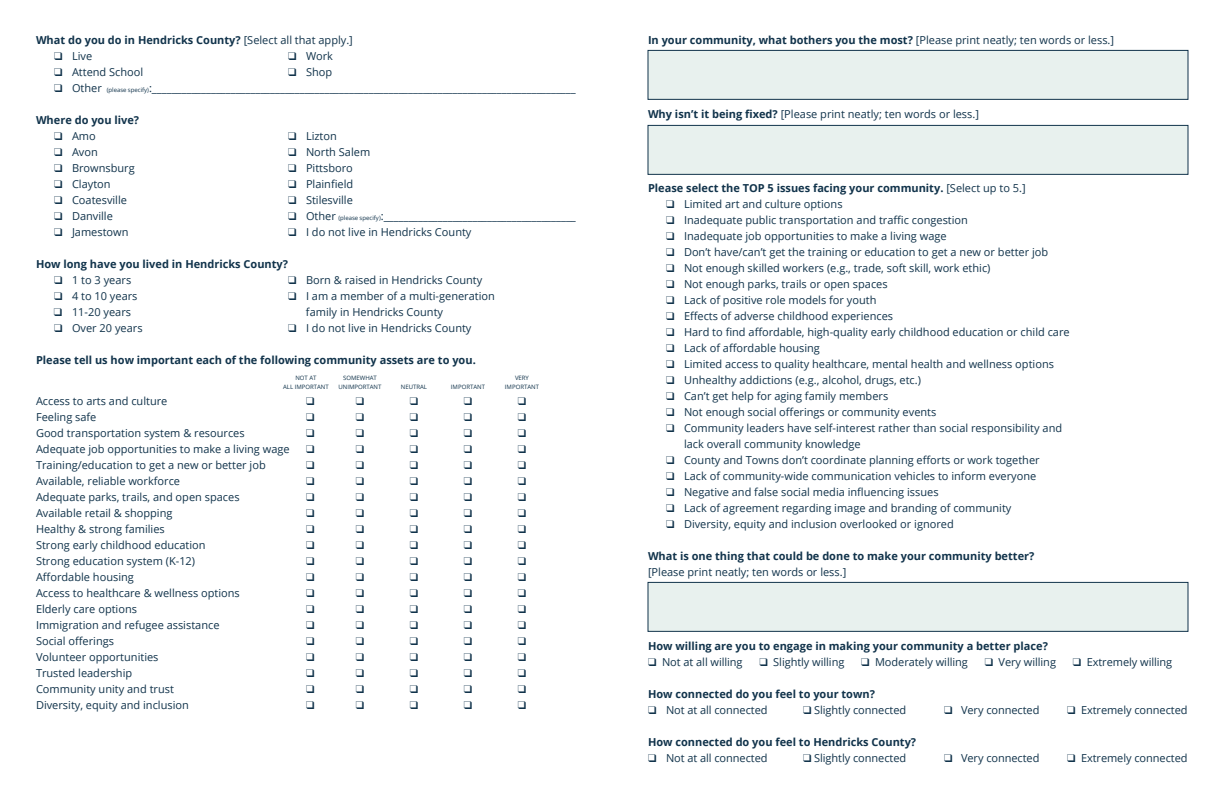
<style>
.page{position:relative;width:1224px;height:792px;background:#fff}
.page>*{position:absolute;margin:0;border:0;box-sizing:border-box;transform-origin:0 0}
.t1{font:11px "Open Sans";color:#11334b}
.t2{font:700 11px "Open Sans";color:#11334b}
.t3{font:6px "Open Sans";color:#11334b}
.s1{font-weight:400}
.s2{font-size:6px}
.s3{font-weight:700}
</style>
<div class="page">
<div style="left:648px;top:50px;width:540px;height:50px;background:#e8f1ee;border:1px solid #11334b"></div>
<div style="left:648px;top:125px;width:540px;height:50px;background:#e8f1ee;border:1px solid #11334b"></div>
<div style="left:648px;top:582px;width:540px;height:50px;background:#e8f1ee;border:1px solid #11334b"></div>
<p class="t2" style="left:36px;top:33px;width:318px">What do you do in Hendricks County? <span class="s1">[Select all that apply.]</span></p>
<p class="t1" style="left:54px;top:49px;width:40px">❑ Live</p>
<p class="t1" style="left:288px;top:49px;width:47px">❑ Work</p>
<p class="t1" style="left:54px;top:65px;width:91px">❑ Attend School</p>
<p class="t1" style="left:288px;top:65px;width:46px">❑ Shop</p>
<p class="t1" style="left:54px;top:81px;width:523px">❑ Other <span class="s2">(please specify)</span>:______________________________________________________________________________________</p>
<p class="t2" style="left:36px;top:113px;width:105px">Where do you live?</p>
<p class="t1" style="left:54px;top:129px;width:43px">❑ Amo</p>
<p class="t1" style="left:288px;top:129px;width:50px">❑ Lizton</p>
<p class="t1" style="left:54px;top:145px;width:45px">❑ Avon</p>
<p class="t1" style="left:288px;top:145px;width:84px">❑ North Salem</p>
<p class="t1" style="left:54px;top:161px;width:82px">❑ Brownsburg</p>
<p class="t1" style="left:288px;top:161px;width:66px">❑ Pittsboro</p>
<p class="t1" style="left:54px;top:177px;width:58px">❑ Clayton</p>
<p class="t1" style="left:288px;top:177px;width:67px">❑ Plainfield</p>
<p class="t1" style="left:54px;top:193px;width:75px">❑ Coatesville</p>
<p class="t1" style="left:288px;top:193px;width:66px">❑ Stilesville</p>
<p class="t1" style="left:54px;top:209px;width:60px">❑ Danville</p>
<p class="t1" style="left:288px;top:209px;width:289px">❑ Other <span class="s2">(please specify)</span>:_______________________________________</p>
<p class="t1" style="left:54px;top:225px;width:76px">❑ Jamestown</p>
<p class="t1" style="left:288px;top:225px;width:185px">❑ I do not live in Hendricks County</p>
<p class="t2" style="left:36px;top:257px;width:254px">How long have you lived in Hendricks County?</p>
<p class="t1" style="left:54px;top:273px;width:79px">❑ 1 to 3 years</p>
<p class="t1" style="left:288px;top:273px;width:196px">❑ Born &amp; raised in Hendricks County</p>
<p class="t1" style="left:54px;top:289px;width:85px">❑ 4 to 10 years</p>
<p class="t1" style="left:288px;top:289px;width:208px">❑ I am a member of a multi-generation</p>
<p class="t1" style="left:54px;top:305px;width:79px">❑ 11-20 years</p>
<p class="t1" style="left:306px;top:305px;width:139px">family in Hendricks County</p>
<p class="t1" style="left:54px;top:321px;width:90px">❑ Over 20 years</p>
<p class="t1" style="left:288px;top:321px;width:185px">❑ I do not live in Hendricks County</p>
<p class="t2" style="left:36px;top:353px;width:441px">Please tell us how important each of the following community assets are to you.</p>
<p class="t3" style="left:295px;top:374px;width:23px">NOT AT</p>
<p class="t3" style="left:343px;top:374px;width:35px">SOMEWHAT</p>
<p class="t3" style="left:515px;top:374px;width:15px">VERY</p>
<p class="t3" style="left:283px;top:383px;width:47px">ALL IMPORTANT</p>
<p class="t3" style="left:339px;top:383px;width:44px">UNIMPORTANT</p>
<p class="t3" style="left:401px;top:383px;width:28px">NEUTRAL</p>
<p class="t3" style="left:451px;top:383px;width:36px">IMPORTANT</p>
<p class="t3" style="left:505px;top:383px;width:36px">IMPORTANT</p>
<p class="t1" style="left:36px;top:394px;width:133px">Access to arts and culture</p>
<p class="t1" style="left:36px;top:410px;width:62px">Feeling safe</p>
<p class="t1" style="left:36px;top:426px;width:210px">Good transportation system &amp; resources</p>
<p class="t1" style="left:36px;top:442px;width:255px">Adequate job opportunities to make a living wage</p>
<p class="t1" style="left:36px;top:458px;width:231px">Training/education to get a new or better job</p>
<p class="t1" style="left:36px;top:474px;width:146px">Available, reliable workforce</p>
<p class="t1" style="left:36px;top:490px;width:205px">Adequate parks, trails, and open spaces</p>
<p class="t1" style="left:36px;top:506px;width:138px">Available retail &amp; shopping</p>
<p class="t1" style="left:36px;top:522px;width:130px">Healthy &amp; strong families</p>
<p class="t1" style="left:36px;top:538px;width:171px">Strong early childhood education</p>
<p class="t1" style="left:36px;top:554px;width:161px">Strong education system (K-12)</p>
<p class="t1" style="left:36px;top:570px;width:99px">Affordable housing</p>
<p class="t1" style="left:36px;top:586px;width:205px">Access to healthcare &amp; wellness options</p>
<p class="t1" style="left:36px;top:602px;width:103px">Elderly care options</p>
<p class="t1" style="left:36px;top:618px;width:185px">Immigration and refugee assistance</p>
<p class="t1" style="left:36px;top:634px;width:80px">Social offerings</p>
<p class="t1" style="left:36px;top:650px;width:124px">Volunteer opportunities</p>
<p class="t1" style="left:36px;top:666px;width:98px">Trusted leadership</p>
<p class="t1" style="left:36px;top:682px;width:139px">Community unity and trust</p>
<p class="t1" style="left:36px;top:698px;width:154px">Diversity, equity and inclusion</p>
<p class="t2" style="left:648px;top:33px;width:468px">In your community, what bothers you the most? <span class="s1">[Please print neatly; ten words or less.]</span></p>
<p class="t1" style="left:648px;top:107px;width:333px"><span class="s3">Why isn’t it being fixed?</span> [Please print neatly; ten words or less.]</p>
<p class="t2" style="left:648px;top:181px;width:379px">Please select the TOP 5 issues facing your community. <span class="s1">[Select up to 5.]</span></p>
<p class="t1" style="left:666px;top:197px;width:178px">❑ Limited art and culture options</p>
<p class="t1" style="left:666px;top:213px;width:304px">❑ Inadequate public transportation and traffic congestion</p>
<p class="t1" style="left:666px;top:229px;width:282px">❑ Inadequate job opportunities to make a living wage</p>
<p class="t1" style="left:666px;top:245px;width:384px">❑ Don’t have/can’t get the training or education to get a new or better job</p>
<p class="t1" style="left:666px;top:261px;width:326px">❑ Not enough skilled workers (e.g., trade, soft skill, work ethic)</p>
<p class="t1" style="left:666px;top:277px;width:223px">❑ Not enough parks, trails or open spaces</p>
<p class="t1" style="left:666px;top:293px;width:212px">❑ Lack of positive role models for youth</p>
<p class="t1" style="left:666px;top:309px;width:229px">❑ Effects of adverse childhood experiences</p>
<p class="t1" style="left:666px;top:325px;width:405px">❑ Hard to find affordable, high-quality early childhood education or child care</p>
<p class="t1" style="left:666px;top:341px;width:156px">❑ Lack of affordable housing</p>
<p class="t1" style="left:666px;top:357px;width:390px">❑ Limited access to quality healthcare, mental health and wellness options</p>
<p class="t1" style="left:666px;top:373px;width:257px">❑ Unhealthy addictions (e.g., alcohol, drugs, etc.)</p>
<p class="t1" style="left:666px;top:389px;width:224px">❑ Can’t get help for aging family members</p>
<p class="t1" style="left:666px;top:405px;width:272px">❑ Not enough social offerings or community events</p>
<p class="t1" style="left:666px;top:421px;width:398px">❑ Community leaders have self-interest rather than social responsibility and</p>
<p class="t1" style="left:684px;top:437px;width:178px">lack overall community knowledge</p>
<p class="t1" style="left:666px;top:453px;width:375px">❑ County and Towns don’t coordinate planning efforts or work together</p>
<p class="t1" style="left:666px;top:469px;width:372px">❑ Lack of community-wide communication vehicles to inform everyone</p>
<p class="t1" style="left:666px;top:485px;width:274px">❑ Negative and false social media influencing issues</p>
<p class="t1" style="left:666px;top:501px;width:347px">❑ Lack of agreement regarding image and branding of community</p>
<p class="t1" style="left:666px;top:517px;width:289px">❑ Diversity, equity and inclusion overlooked or ignored</p>
<p class="t2" style="left:648px;top:549px;width:388px">What is one thing that could be done to make your community better?</p>
<p class="t1" style="left:648px;top:565px;width:200px">[Please print neatly; ten words or less.]</p>
<p class="t2" style="left:648px;top:639px;width:401px">How willing are you to engage in making your community a better place?</p>
<p class="t1" style="left:648px;top:655px;width:96px">❑ Not at all willing</p>
<p class="t1" style="left:759px;top:655px;width:87px">❑ Slightly willing</p>
<p class="t1" style="left:861px;top:655px;width:108px">❑ Moderately willing</p>
<p class="t1" style="left:985px;top:655px;width:73px">❑ Very willing</p>
<p class="t1" style="left:1073px;top:655px;width:101px">❑ Extremely willing</p>
<p class="t2" style="left:648px;top:687px;width:228px">How connected do you feel to your town?</p>
<p class="t1" style="left:648px;top:703px;width:121px">❑ Not at all connected</p>
<p class="t1" style="left:803px;top:703px;width:105px">❑ Slightly connected</p>
<p class="t1" style="left:944px;top:703px;width:97px">❑ Very connected</p>
<p class="t1" style="left:1067px;top:703px;width:122px">❑ Extremely connected</p>
<p class="t2" style="left:648px;top:735px;width:270px">How connected do you feel to Hendricks County?</p>
<p class="t1" style="left:648px;top:751px;width:121px">❑ Not at all connected</p>
<p class="t1" style="left:803px;top:751px;width:105px">❑ Slightly connected</p>
<p class="t1" style="left:944px;top:751px;width:97px">❑ Very connected</p>
<p class="t1" style="left:1067px;top:751px;width:122px">❑ Extremely connected</p>
</div>
